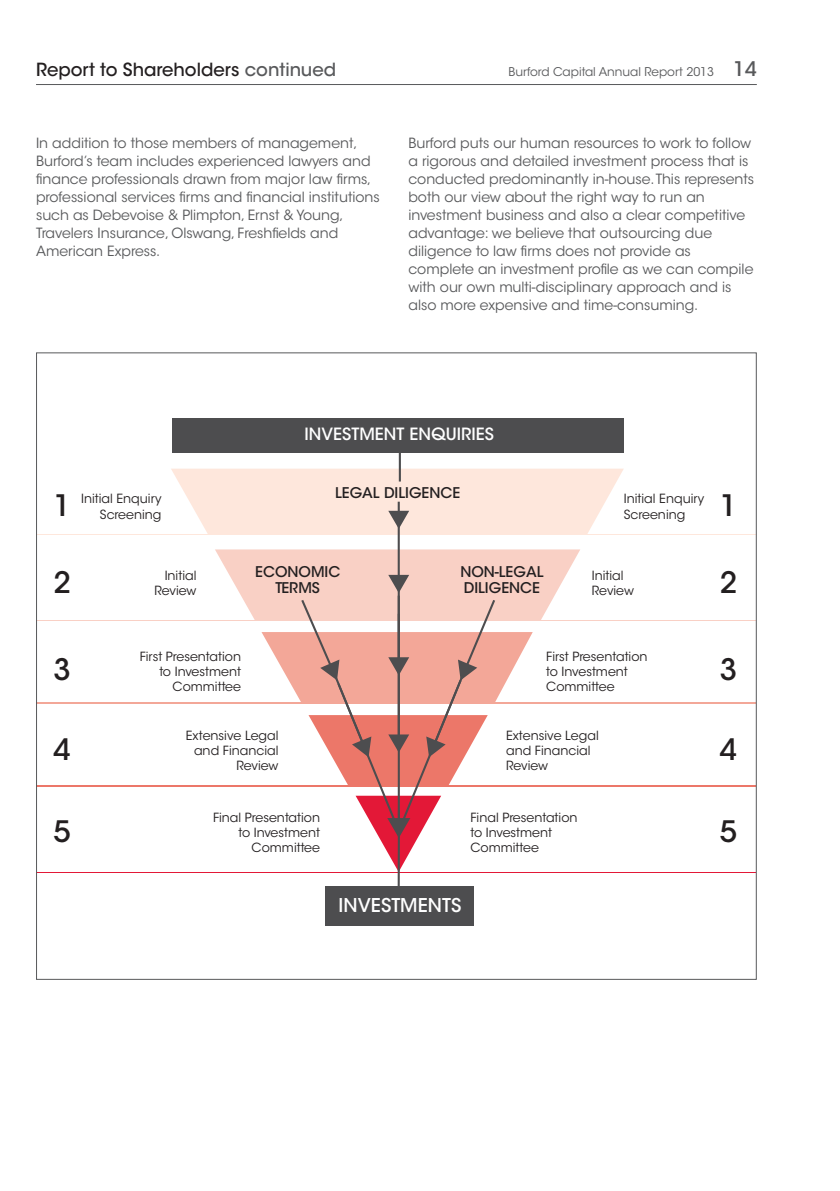
<style>
.page{position:relative;width:840px;height:1191px;background:#fff}
.page>*{position:absolute;margin:0;border:0;box-sizing:border-box;transform-origin:0 0}
.t1{font:500 29.4px "ITC Avant Garde Std";color:#231f20}
.t2{font:500 18.8px "ITC Avant Garde Std";color:#fff}
.t3{font:500 18px "ITC Avant Garde Std";color:#231f20}
.t4{font:500 16.8px "ITC Avant Garde Std";color:#fff}
.t5{font:500 14.6px/15.8px "ITC Avant Garde Std";color:#231f20;text-align:center}
.t6{font:14px/18px "ITC Avant Garde Std";color:#58595b}
.t7{font:12.6px/15px "ITC Avant Garde Std";color:#231f20;text-align:right}
.t8{font:12px "ITC Avant Garde Std";color:#58595b}
.s1{color:#58595b}
.s2{font-weight:500;font-size:20px}
</style>
<div class="page">
<hr style="left:36px;top:84px;width:720px;height:1px;background:#58595b">
<hr style="left:36px;top:702px;width:719px;height:1px;background:#f3a798">
<hr style="left:36px;top:785px;width:719px;height:1px;background:#ec7769">
<hr style="left:36px;top:872px;width:719px;height:1px;background:#e31837">
<hr style="left:36px;top:534px;width:719px;height:1px;background:#fee7dc">
<hr style="left:36px;top:620px;width:719px;height:1px;background:#f9d0c5">
<div style="left:326px;top:886px;width:147px;height:39px;background:#4d4d4f"></div>
<hr style="left:397px;top:810px;width:3px;height:80px;background:#4d4d4f">
<hr style="left:397px;top:511px;width:2px;height:67px;background:#4d4d4f">
<svg style="left:171px;top:468px;width:452px;height:67px;background:#fce7dd"></svg>
<svg style="left:215px;top:549px;width:365px;height:323px"></svg>
<hr style="left:398px;top:449px;width:2px;height:32px;background:#4d4d4f">
<div style="left:172px;top:418px;width:451px;height:35px;background:#4d4d4f"></div>
<p class="t3" style="left:36px;top:58px;width:301px">Report to Shareholders <span class="s1">continued</span></p>
<p class="t6" style="left:36px;top:134px;width:345px">In addition to those members of management, Burford’s team includes experienced lawyers and finance professionals drawn from major law firms, professional services firms and financial institutions such as Debevoise &amp; Plimpton, Ernst &amp; Young, Travelers Insurance, Olswang, Freshfields and American Express.</p>
<p class="t8" style="left:508px;top:64px;width:249px">Burford Capital Annual Report 2013 <span class="s2">14</span></p>
<p class="t6" style="left:408px;top:134px;width:347px">Burford puts our human resources to work to follow a rigorous and detailed investment process that is conducted predominantly in-house. This represents both our view about the right way to run an investment business and also a clear competitive advantage: we believe that outsourcing due diligence to law firms does not provide as complete an investment profile as we can compile with our own multi-disciplinary approach and is also more expensive and time-consuming.</p>
<p class="t4" style="left:304px;top:424px;width:191px">INVESTMENT ENQUIRIES</p>
<h1 class="t1" style="left:53px;top:487px;width:19px">1</h1>
<p class="t7" style="left:81px;top:491px;width:82px">Initial Enquiry<br>Screening</p>
<p class="t5" style="left:335px;top:485px;width:127px">LEGAL DILIGENCE</p>
<p class="t7" style="left:623px;top:491px;width:82px;text-align:left">Initial Enquiry<br>Screening</p>
<h1 class="t1" style="left:719px;top:487px;width:19px">1</h1>
<h1 class="t1" style="left:53px;top:564px;width:19px">2</h1>
<p class="t5" style="left:255px;top:564px;width:87px">ECONOMIC<br>TERMS</p>
<p class="t5" style="left:460px;top:564px;width:85px;text-align:left">NON-LEGAL<br>DILIGENCE</p>
<p class="t7" style="left:154px;top:568px;width:43px">Initial<br>Review</p>
<p class="t7" style="left:591px;top:568px;width:43px;text-align:left">Initial<br>Review</p>
<h1 class="t1" style="left:719px;top:564px;width:19px">2</h1>
<h1 class="t1" style="left:53px;top:651px;width:19px">3</h1>
<h1 class="t1" style="left:53px;top:731px;width:19px">4</h1>
<p class="t7" style="left:140px;top:649px;width:103px">First Presentation to Investment<br>Committee</p>
<p class="t7" style="left:546px;top:649px;width:103px;text-align:left">First Presentation to Investment<br>Committee</p>
<p class="t7" style="left:186px;top:728px;width:94px">Extensive Legal and Financial<br>Review</p>
<p class="t7" style="left:506px;top:728px;width:94px;text-align:left">Extensive Legal and Financial<br>Review</p>
<h1 class="t1" style="left:719px;top:651px;width:19px">3</h1>
<h1 class="t1" style="left:719px;top:731px;width:19px">4</h1>
<h1 class="t1" style="left:53px;top:812px;width:19px">5</h1>
<p class="t7" style="left:213px;top:810px;width:108px">Final Presentation to Investment<br>Committee</p>
<p class="t7" style="left:470px;top:810px;width:108px;text-align:left">Final Presentation to Investment<br>Committee</p>
<h1 class="t1" style="left:719px;top:812px;width:19px">5</h1>
<h2 class="t2" style="left:338px;top:893px;width:124px">INVESTMENTS</h2>
</div>
